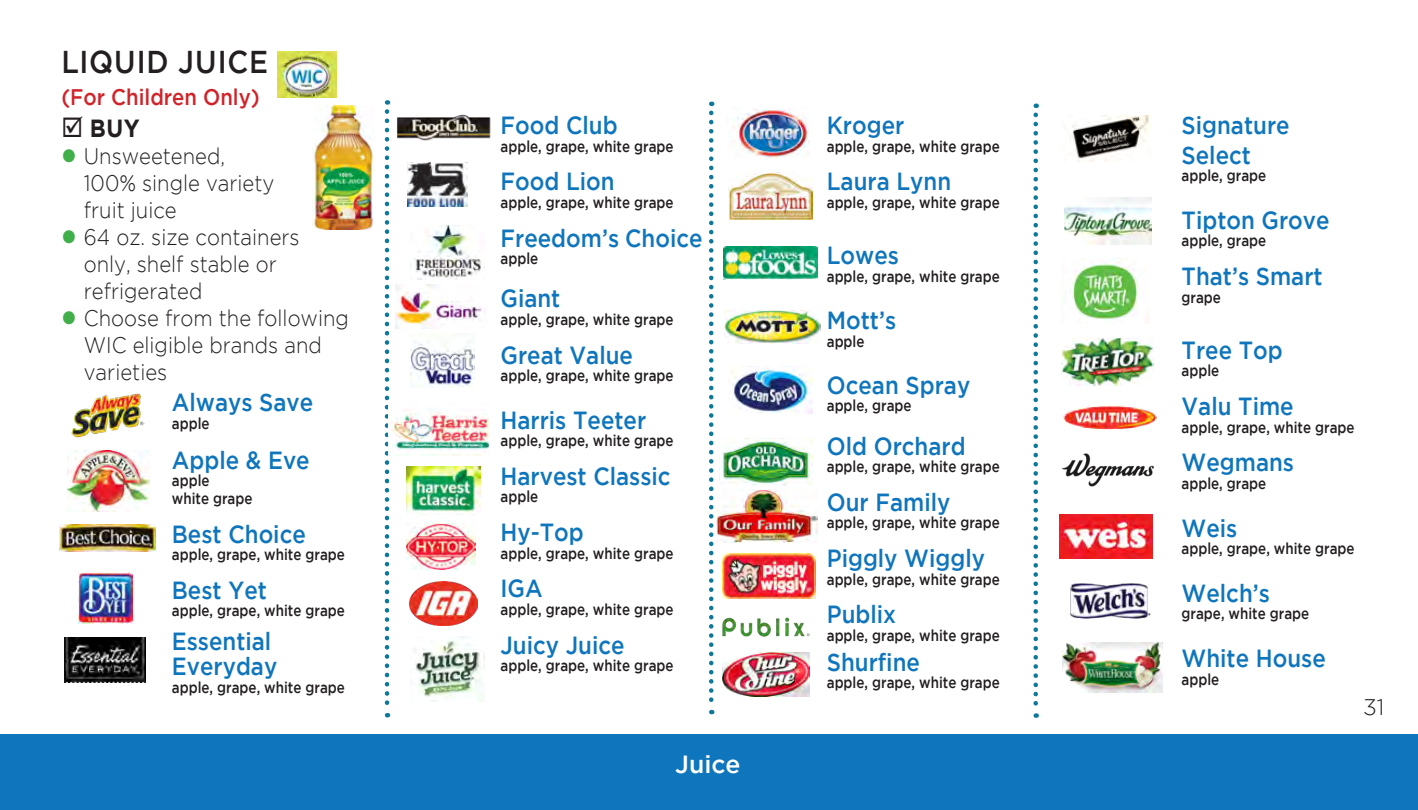
<style>
.page{position:relative;width:1418px;height:810px;background:#fff}
.page>*{position:absolute;margin:0;border:0;box-sizing:border-box;transform-origin:0 0}
.t1{font:500 31.5px "Gotham";letter-spacing:.03em;color:#231f20;scale:.9 1}
.t2{font:500 24.75px "Gotham";color:#0f75bc;scale:.9 1}
.t3{font:500 24.75px "Gotham";color:#fff}
.t4{font:700 24.75px "Gotham";color:#231f20;scale:.9 1}
.t5{font:300 22.5px/27px "Gotham";color:#231f20;scale:.9 1}
.t6{font:500 22.5px "Gotham";color:#d1232a;scale:.9 1}
.t7{font:300 22.5px "Gotham";color:#231f20}
.t8{font:500 15.75px "Gotham";color:#231f20;scale:.85 1}
.s1{color:#40ae49}
</style>
<div class="page">
<div style="left:0;top:734px;width:1418px;height:76px;background:#0f75bc"></div>
<svg style="left:1033px;top:115px;width:5px;height:603px"></svg>
<svg style="left:385px;top:111px;width:4px;height:606px"></svg>
<img style="left:277px;top:51px;width:59px;height:47px">
<img style="left:72px;top:393px;width:73px;height:45px">
<img style="left:60px;top:525px;width:96px;height:26px">
<img style="left:78px;top:573px;width:54px;height:51px">
<svg style="left:709px;top:113px;width:4px;height:601px"></svg>
<img style="left:65px;top:638px;width:81px;height:44px">
<img style="left:396px;top:115px;width:95px;height:26px">
<img style="left:407px;top:163px;width:60px;height:44px">
<img style="left:395px;top:285px;width:90px;height:44px">
<img style="left:410px;top:341px;width:64px;height:47px">
<img style="left:389px;top:409px;width:100px;height:46px">
<img style="left:407px;top:524px;width:68px;height:45px">
<img style="left:733px;top:109px;width:76px;height:49px">
<img style="left:724px;top:311px;width:97px;height:33px">
<img style="left:717px;top:489px;width:101px;height:53px">
<img style="left:67px;top:451px;width:82px;height:60px">
<img style="left:410px;top:581px;width:67px;height:44px">
<img style="left:728px;top:173px;width:84px;height:47px">
<img style="left:414px;top:637px;width:70px;height:65px">
<img style="left:724px;top:246px;width:93px;height:34px">
<img style="left:721px;top:439px;width:91px;height:47px">
<img style="left:731px;top:367px;width:81px;height:46px">
<img style="left:722px;top:553px;width:93px;height:45px">
<img style="left:722px;top:617px;width:88px;height:20px">
<img style="left:407px;top:467px;width:73px;height:48px">
<img style="left:313px;top:105px;width:61px;height:125px">
<img style="left:1070px;top:115px;width:80px;height:47px">
<img style="left:1061px;top:258px;width:89px;height:66px">
<img style="left:1064px;top:197px;width:87px;height:47px">
<img style="left:1062px;top:339px;width:91px;height:46px">
<img style="left:1063px;top:405px;width:93px;height:25px">
<img style="left:1061px;top:453px;width:93px;height:33px">
<img style="left:1059px;top:515px;width:93px;height:43px">
<img style="left:722px;top:652px;width:88px;height:45px">
<img style="left:1070px;top:583px;width:81px;height:36px">
<img style="left:1062px;top:642px;width:100px;height:51px">
<img style="left:410px;top:226px;width:75px;height:53px">
<p class="t1" style="left:62px;top:43px;width:231px">LIQUID JUICE</p>
<p class="t6" style="left:61px;top:84px;width:222px">(For Children Only)</p>
<p class="t4" style="left:61px;top:114px;width:89px">☑ BUY</p>
<p class="t5" style="left:84px;top:143px;width:213px;text-indent:-22px"><span class="s1">●</span> Unsweetened,<br>100% single variety</p>
<p class="t5" style="left:84px;top:197px;width:105px">fruit juice</p>
<p class="t5" style="left:61px;top:224px;width:266px"><span class="s1">●</span> 64 oz. size containers</p>
<p class="t5" style="left:84px;top:251px;width:216px">only, shelf stable or</p>
<p class="t5" style="left:84px;top:278px;width:133px">refrigerated</p>
<p class="t5" style="left:61px;top:305px;width:321px"><span class="s1">●</span> Choose from the following</p>
<p class="t5" style="left:84px;top:332px;width:266px">WIC eligible brands and</p>
<p class="t5" style="left:84px;top:359px;width:94px">varieties</p>
<p class="t2" style="left:172px;top:389px;width:159px">Always Save</p>
<p class="t8" style="left:172px;top:414px;width:46px">apple</p>
<p class="t2" style="left:172px;top:446px;width:155px">Apple &amp; Eve</p>
<p class="t8" style="left:172px;top:472px;width:46px">apple</p>
<p class="t8" style="left:172px;top:489px;width:96px">white grape</p>
<p class="t2" style="left:172px;top:520px;width:150px">Best Choice</p>
<p class="t8" style="left:172px;top:546px;width:205px">apple, grape, white grape</p>
<p class="t2" style="left:172px;top:576px;width:107px">Best Yet</p>
<p class="t8" style="left:172px;top:602px;width:205px">apple, grape, white grape</p>
<p class="t2" style="left:172px;top:627px;width:112px">Essential</p>
<p class="t2" style="left:172px;top:653px;width:119px">Everyday</p>
<p class="t8" style="left:172px;top:678px;width:205px">apple, grape, white grape</p>
<p class="t2" style="left:500px;top:111px;width:132px">Food Club</p>
<p class="t8" style="left:500px;top:137px;width:205px">apple, grape, white grape</p>
<p class="t2" style="left:500px;top:168px;width:128px">Food Lion</p>
<p class="t8" style="left:500px;top:194px;width:205px">apple, grape, white grape</p>
<p class="t2" style="left:500px;top:224px;width:226px">Freedom’s Choice</p>
<p class="t8" style="left:500px;top:250px;width:46px">apple</p>
<p class="t2" style="left:500px;top:285px;width:68px">Giant</p>
<p class="t8" style="left:500px;top:311px;width:205px">apple, grape, white grape</p>
<p class="t2" style="left:500px;top:341px;width:149px">Great Value</p>
<p class="t8" style="left:500px;top:367px;width:205px">apple, grape, white grape</p>
<p class="t2" style="left:500px;top:406px;width:163px">Harris Teeter</p>
<p class="t8" style="left:500px;top:432px;width:205px">apple, grape, white grape</p>
<p class="t2" style="left:500px;top:462px;width:191px">Harvest Classic</p>
<p class="t8" style="left:500px;top:488px;width:46px">apple</p>
<p class="t2" style="left:500px;top:518px;width:94px">Hy-Top</p>
<p class="t8" style="left:500px;top:544px;width:205px">apple, grape, white grape</p>
<p class="t2" style="left:500px;top:574px;width:48px">IGA</p>
<p class="t8" style="left:500px;top:600px;width:205px">apple, grape, white grape</p>
<p class="t2" style="left:500px;top:631px;width:139px">Juicy Juice</p>
<p class="t8" style="left:500px;top:657px;width:205px">apple, grape, white grape</p>
<p class="t3" style="left:675px;top:750px;width:67px">Juice</p>
<p class="t2" style="left:827px;top:111px;width:88px">Kroger</p>
<p class="t8" style="left:827px;top:137px;width:205px">apple, grape, white grape</p>
<p class="t2" style="left:827px;top:168px;width:140px">Laura Lynn</p>
<p class="t8" style="left:827px;top:194px;width:205px">apple, grape, white grape</p>
<p class="t2" style="left:827px;top:241px;width:82px">Lowes</p>
<p class="t8" style="left:827px;top:267px;width:205px">apple, grape, white grape</p>
<p class="t2" style="left:827px;top:306px;width:79px">Mott’s</p>
<p class="t8" style="left:827px;top:332px;width:46px">apple</p>
<p class="t2" style="left:827px;top:371px;width:161px">Ocean Spray</p>
<p class="t8" style="left:827px;top:397px;width:101px">apple, grape</p>
<p class="t2" style="left:827px;top:432px;width:156px">Old Orchard</p>
<p class="t8" style="left:827px;top:458px;width:205px">apple, grape, white grape</p>
<p class="t2" style="left:827px;top:488px;width:139px">Our Family</p>
<p class="t8" style="left:827px;top:514px;width:205px">apple, grape, white grape</p>
<p class="t2" style="left:827px;top:544px;width:177px">Piggly Wiggly</p>
<p class="t8" style="left:827px;top:570px;width:205px">apple, grape, white grape</p>
<p class="t2" style="left:827px;top:601px;width:78px">Publix</p>
<p class="t8" style="left:827px;top:626px;width:205px">apple, grape, white grape</p>
<p class="t2" style="left:827px;top:648px;width:105px">Shurfine</p>
<p class="t8" style="left:827px;top:674px;width:205px">apple, grape, white grape</p>
<p class="t2" style="left:1181px;top:111px;width:122px">Signature</p>
<p class="t2" style="left:1181px;top:141px;width:79px">Select</p>
<p class="t8" style="left:1181px;top:167px;width:101px">apple, grape</p>
<p class="t2" style="left:1181px;top:206px;width:166px">Tipton Grove</p>
<p class="t8" style="left:1181px;top:232px;width:101px">apple, grape</p>
<p class="t2" style="left:1181px;top:262px;width:158px">That’s Smart</p>
<p class="t8" style="left:1181px;top:288px;width:48px">grape</p>
<p class="t2" style="left:1181px;top:336px;width:114px">Tree Top</p>
<p class="t8" style="left:1181px;top:362px;width:46px">apple</p>
<p class="t2" style="left:1181px;top:392px;width:126px">Valu Time</p>
<p class="t8" style="left:1181px;top:418px;width:205px">apple, grape, white grape</p>
<p class="t2" style="left:1181px;top:448px;width:126px">Wegmans</p>
<p class="t8" style="left:1181px;top:474px;width:101px">apple, grape</p>
<p class="t2" style="left:1181px;top:514px;width:64px">Weis</p>
<p class="t8" style="left:1181px;top:540px;width:205px">apple, grape, white grape</p>
<p class="t2" style="left:1181px;top:579px;width:100px">Welch’s</p>
<p class="t8" style="left:1181px;top:605px;width:152px">grape, white grape</p>
<p class="t2" style="left:1181px;top:644px;width:162px">White House</p>
<p class="t8" style="left:1181px;top:670px;width:46px">apple</p>
<p class="t7" style="left:1363px;top:695px;width:23px">31</p>
</div>
